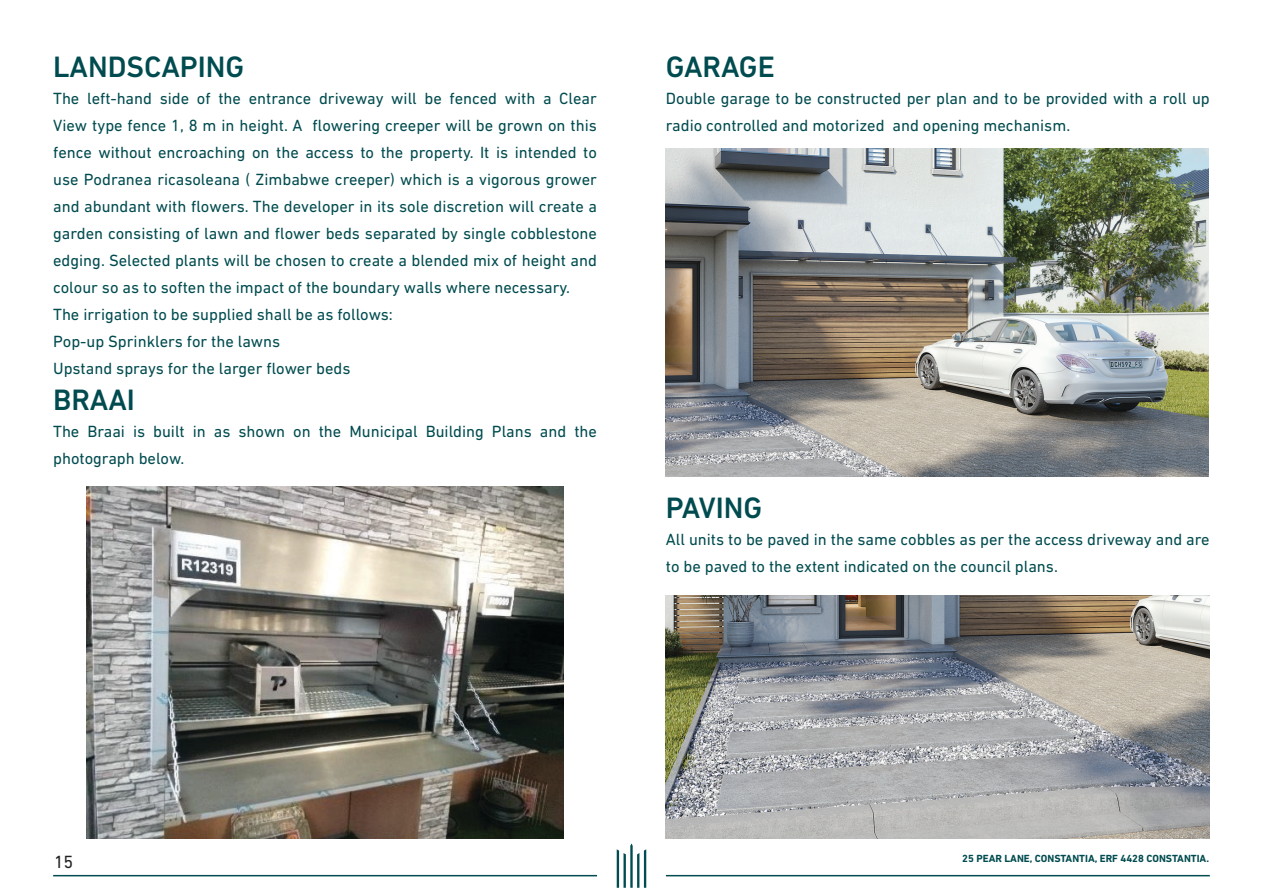
<style>
.page{position:relative;width:1263px;height:893px;background:#fff}
.page>*{position:absolute;margin:0;border:0;box-sizing:border-box;transform-origin:0 0}
.t1{font:500 30px "DIN Next LT Pro";color:#004b4f}
.t2{font:18px "DIN Next LT Pro";color:#231f20}
.t3{font:16.5px/27px "DIN Next LT Pro";color:#004b4f}
.t4{font:700 10.5px "DIN Next LT Pro";color:#004b4f}
</style>
<div class="page">
<svg style="left:617px;top:843px;width:29px;height:45px"></svg>
<hr style="left:53px;top:875px;width:544px;height:1px;background:#004b4f">
<hr style="left:666px;top:875px;width:544px;height:1px;background:#004b4f">
<img style="left:86px;top:487px;width:478px;height:352px">
<img style="left:666px;top:149px;width:543px;height:327px">
<img style="left:666px;top:595px;width:544px;height:244px">
<p class="t1" style="left:53px;top:49px;width:193px">LANDSCAPING</p>
<p class="t3" style="left:53px;top:84px;width:545px;text-align:justify">The left-hand side of the entrance driveway will be fenced with a Clear View type fence 1, 8 m in height. A flowering creeper will be grown on this fence without encroaching on the access to the property. It is intended to use Podranea ricasoleana ( Zimbabwe creeper) which is a vigorous grower and abundant with flowers. The developer in its sole discretion will create a garden consisting of lawn and flower beds separated by single cobblestone edging. Selected plants will be chosen to create a blended mix of height and colour so as to soften the impact of the boundary walls where necessary.</p>
<p class="t3" style="left:53px;top:300px;width:341px">The irrigation to be supplied shall be as follows:</p>
<p class="t3" style="left:53px;top:327px;width:229px">Pop-up Sprinklers for the lawns</p>
<p class="t3" style="left:53px;top:354px;width:299px">Upstand sprays for the larger flower beds</p>
<p class="t1" style="left:53px;top:382px;width:83px">BRAAI</p>
<p class="t3" style="left:53px;top:417px;width:545px">The Braai is built in as shown on the Municipal Building Plans and the photograph below.</p>
<p class="t1" style="left:666px;top:49px;width:110px">GARAGE</p>
<p class="t3" style="left:666px;top:84px;width:545px">Double garage to be constructed per plan and to be provided with a roll up radio controlled and motorized and opening mechanism.</p>
<p class="t1" style="left:666px;top:490px;width:98px">PAVING</p>
<p class="t3" style="left:666px;top:525px;width:545px">All units to be paved in the same cobbles as per the access driveway and are to be paved to the extent indicated on the council plans.</p>
<p class="t2" style="left:54px;top:851px;width:21px">15</p>
<p class="t4" style="left:962px;top:853px;width:248px">25 PEAR LANE, CONSTANTIA, ERF 4428 CONSTANTIA.</p>
</div>
